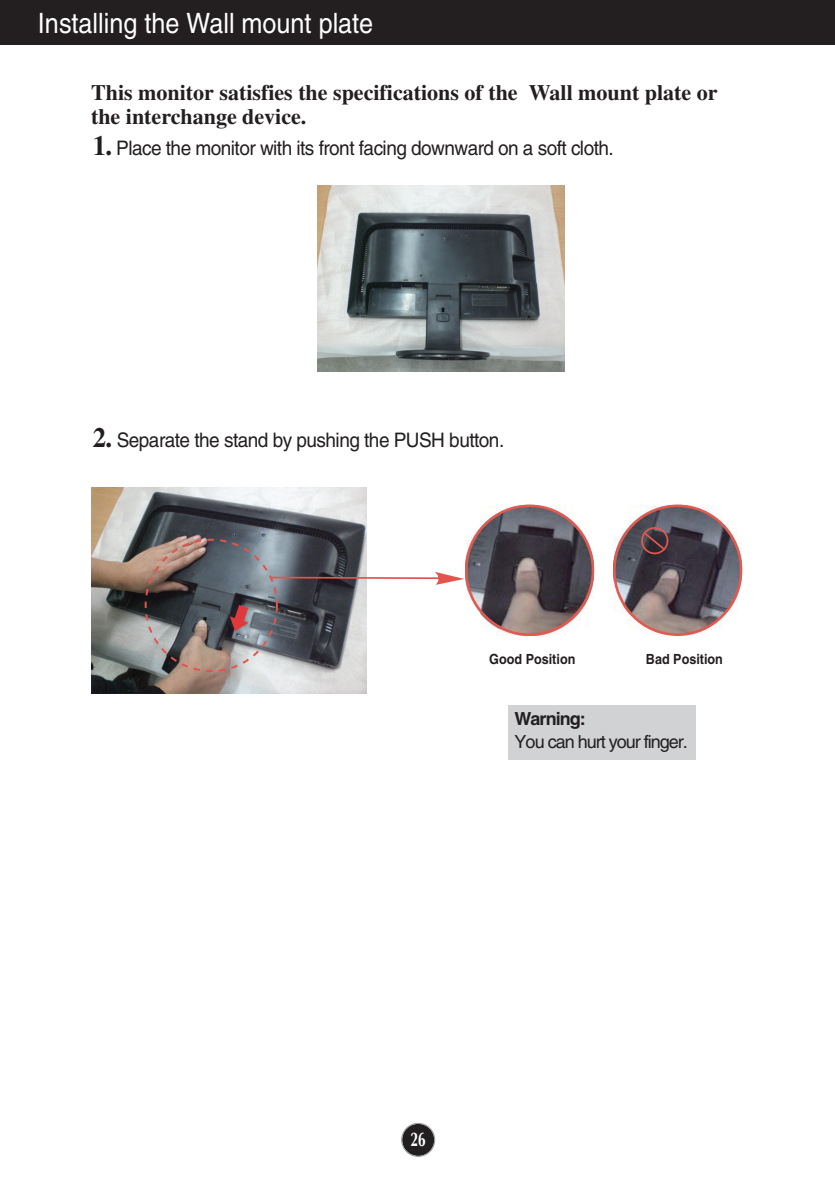
<style>
.page{position:relative;width:835px;height:1189px;background:#fff}
.page>*{position:absolute;margin:0;border:0;box-sizing:border-box;transform-origin:0 0}
.t1{font:28px "Helvetica";color:#fff;scale:.9 1}
.t2{font:700 22px/24px "Times";color:#231f20}
.t3{font:20px "Helvetica";letter-spacing:-.025em;color:#231f20;scale:.95 1}
.t4{font:700 20px "Optima";color:#fff;scale:.7 1}
.t5{font:18px "Helvetica";letter-spacing:-.055em;color:#231f20}
.t6{font:700 18px "Helvetica";letter-spacing:-.055em;color:#231f20}
.t7{font:700 14px "Helvetica";color:#231f20;scale:.9 1}
.s1{font-family:"Times";font-weight:700;font-size:28px}
</style>
<div class="page">
<div style="left:402px;top:1124px;width:32px;height:32px;background:#231f20;border-radius:50%"></div>
<div style="left:401px;top:1123px;width:34px;height:34px;border:1px solid #939598;border-radius:50%"></div>
<div style="left:0;top:0;width:835px;height:45px;background:#231f20"></div>
<img style="left:91px;top:487px;width:275px;height:206px">
<svg style="left:230px;top:605px;width:19px;height:26px"></svg>
<svg style="left:270px;top:504px;width:324px;height:132px"></svg>
<svg style="left:613px;top:504px;width:129px;height:132px"></svg>
<img style="left:317px;top:186px;width:247px;height:185px">
<div style="left:508px;top:705px;width:187px;height:55px;background:#d1d2d4"></div>
<h1 class="t1" style="left:38px;top:13px;width:374px">Installing the Wall mount plate</h1>
<p class="t2" style="left:91px;top:82px;width:628px">This monitor satisfies the specifications of the Wall mount plate or the interchange device.</p>
<p class="t3" style="left:93px;top:141px;width:550px"><span class="s1">1.</span> Place the monitor with its front facing downward on a soft cloth.</p>
<p class="t3" style="left:93px;top:433px;width:434px"><span class="s1">2.</span> Separate the stand by pushing the PUSH button.</p>
<p class="t7" style="left:489px;top:653px;width:97px">Good Position</p>
<p class="t7" style="left:646px;top:653px;width:87px">Bad Position</p>
<p class="t6" style="left:514px;top:712px;width:72px">Warning:</p>
<p class="t5" style="left:514px;top:735px;width:175px">You can hurt your finger.</p>
<p class="t4" style="left:410px;top:1131px;width:23px">26</p>
</div>
